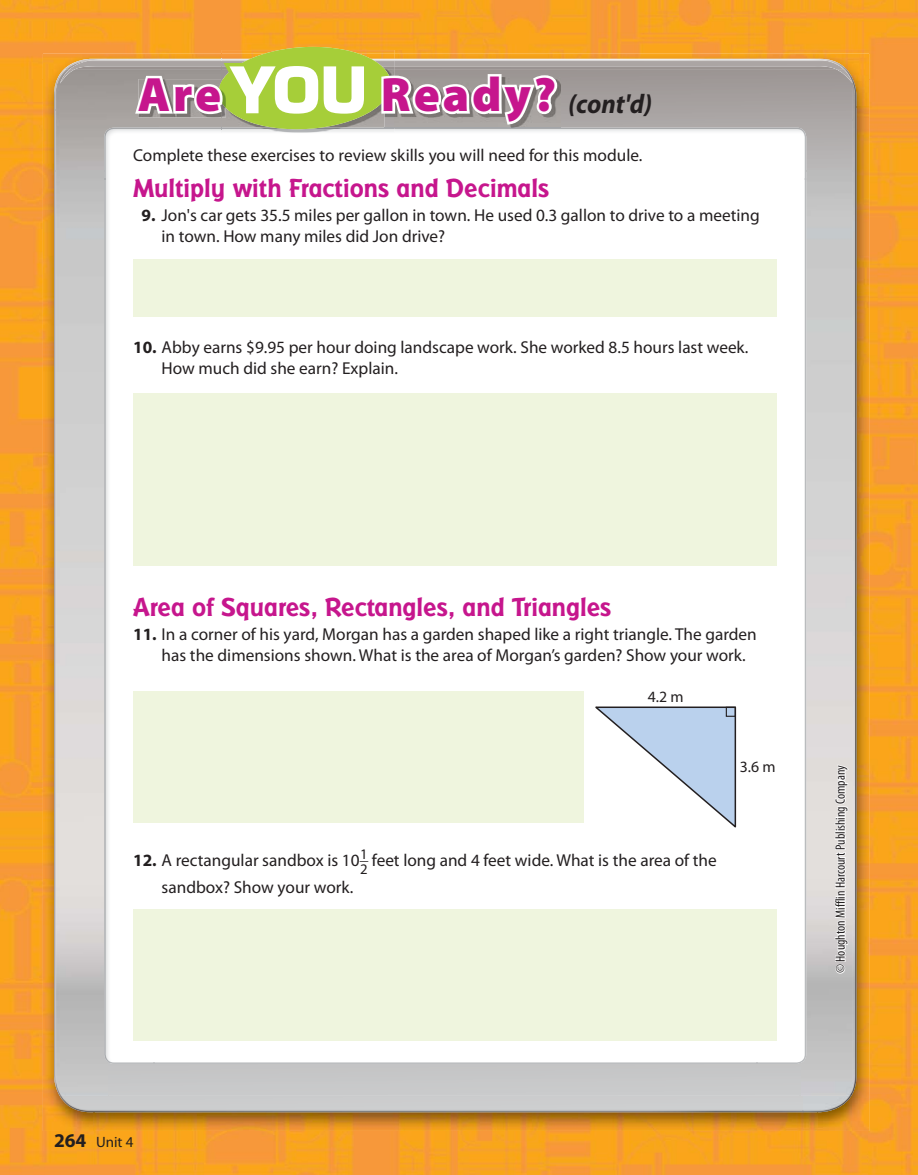
<style>
.page{position:relative;width:918px;height:1175px;background:#fff}
.page>*{position:absolute;margin:0;border:0;box-sizing:border-box;transform-origin:0 0}
.t1{font:900 48.45px "Myriad Pro";letter-spacing:.06em;color:#c6168d}
.t2{font:700 27px "Badger Pro";color:#c6168d}
.t3{font:italic 700 27px "Myriad Pro";color:#231f20;scale:.95 1}
.t4{font:17.25px/21px "Myriad Pro";color:#231f20}
.t5{font:15.75px "Myriad Pro";color:#231f20}
.t6{font:15px "Myriad Pro";color:#231f20}
.t7{font:condensed 13.5px "Myriad Pro";color:#231f20}
.s1{font-family:"Eurostile LT Std";font-weight:700;font-size:62.55px;color:#fff}
.s2{font-weight:700}
.s3{font-weight:700;font-size:19.5px}
</style>
<div class="page">
<img style="left:0;top:0;width:918px;height:79px">
<img style="left:0;top:79px;width:78px;height:1095px">
<img style="left:867px;top:79px;width:51px;height:1095px">
<img style="left:78px;top:1130px;width:789px;height:44px">
<img style="left:43px;top:54px;width:89px;height:53px">
<img style="left:560px;top:54px;width:309px;height:53px">
<img style="left:43px;top:107px;width:51px;height:1023px">
<img style="left:818px;top:107px;width:51px;height:1023px">
<img style="left:94px;top:1112px;width:724px;height:18px">
<img style="left:58px;top:110px;width:74px;height:61px">
<img style="left:560px;top:70px;width:276px;height:50px">
<img style="left:58px;top:171px;width:50px;height:923px">
<img style="left:54px;top:59px;width:78px;height:51px">
<img style="left:560px;top:59px;width:286px;height:11px">
<img style="left:54px;top:109px;width:4px;height:976px">
<img style="left:803px;top:79px;width:54px;height:1033px">
<img style="left:60px;top:1094px;width:744px;height:18px">
<img style="left:56px;top:69px;width:12px;height:26px">
<img style="left:843px;top:83px;width:10px;height:2px">
<img style="left:56px;top:1075px;width:7px;height:20px">
<svg style="left:848px;top:1087px;width:5px;height:8px"></svg>
<img style="left:104px;top:127px;width:28px;height:52px">
<img style="left:534px;top:127px;width:272px;height:52px">
<img style="left:104px;top:179px;width:50px;height:884px">
<img style="left:756px;top:179px;width:50px;height:884px">
<img style="left:70px;top:60px;width:62px;height:9px">
<img style="left:60px;top:69px;width:16px;height:15px">
<img style="left:91px;top:60px;width:41px;height:1px">
<img style="left:815px;top:60px;width:29px;height:9px">
<img style="left:836px;top:69px;width:17px;height:14px">
<img style="left:560px;top:60px;width:269px;height:1px">
<svg style="left:132px;top:44px;width:428px;height:88px"></svg>
<div style="left:537px;top:99px;width:15px;height:15px;border:5px solid #fff;border-radius:50%"></div>
<div style="left:133px;top:259px;width:643px;height:57px;background:#eff5de"></div>
<div style="left:133px;top:393px;width:643px;height:172px;background:#eff5de"></div>
<div style="left:133px;top:691px;width:451px;height:131px;background:#eff5de"></div>
<div style="left:133px;top:908px;width:644px;height:132px;background:#eff5de"></div>
<svg style="left:595px;top:706px;width:142px;height:122px"></svg>
<div style="left:726px;top:706px;width:10px;height:11px;border:1px solid #231f20"></div>
<div style="left:836px;top:964px;width:9px;height:9px;border:2px solid #fff;border-radius:50%"></div>
<svg style="left:834px;top:763px;width:16px;height:209px"></svg>
<h1 class="t1" style="left:138px;top:66px;width:420px">Are <span class="s1">YOU</span> Ready?</h1>
<h2 class="t3" style="left:568px;top:87px;width:90px">(cont'd)</h2>
<p class="t4" style="left:133px;top:147px;width:511px">Complete these exercises to review skills you will need for this module.</p>
<h2 class="t2" style="left:133px;top:178px;width:418px">Multiply with Fractions and Decimals</h2>
<p class="t4" style="left:162px;top:207px;width:600px;text-indent:-20px"><span class="s2">9.</span> Jon's car gets 35.5 miles per gallon in town. He used 0.3 gallon to drive to a meeting in town. How many miles did Jon drive?</p>
<p class="t4" style="left:162px;top:339px;width:588px;text-indent:-28px"><span class="s2">10.</span> Abby earns $9.95 per hour doing landscape work. She worked 8.5 hours last week.<br>How much did she earn? Explain.</p>
<h2 class="t2" style="left:133px;top:596px;width:480px">Area of Squares, Rectangles, and Triangles</h2>
<p class="t4" style="left:162px;top:625px;width:597px;text-indent:-28px"><span class="s2">11.</span> In a corner of his yard, Morgan has a garden shaped like a right triangle. The garden has the dimensions shown. What is the area of Morgan’s garden? Show your work.</p>
<p class="t5" style="left:648px;top:691px;width:37px">4.2 m</p>
<p class="t5" style="left:740px;top:760px;width:37px">3.6 m</p>
<p class="t4" style="left:133px;top:852px;width:237px"><span class="s2">12.</span> A rectangular sandbox is 10 <sup>_1</sup></p>
<p class="t4" style="left:360px;top:852px;width:358px"><sub>2</sub> feet long and 4 feet wide. What is the area of the</p>
<p class="t4" style="left:162px;top:879px;width:193px">sandbox? Show your work.</p>
<p class="t7" style="left:835px;top:973px;width:209px;rotate:-90deg">© Houghton Mifflin Harcourt Publishing Company</p>
<p class="t6" style="left:54px;top:1136px;width:81px"><span class="s3">264</span> Unit 4</p>
</div>
